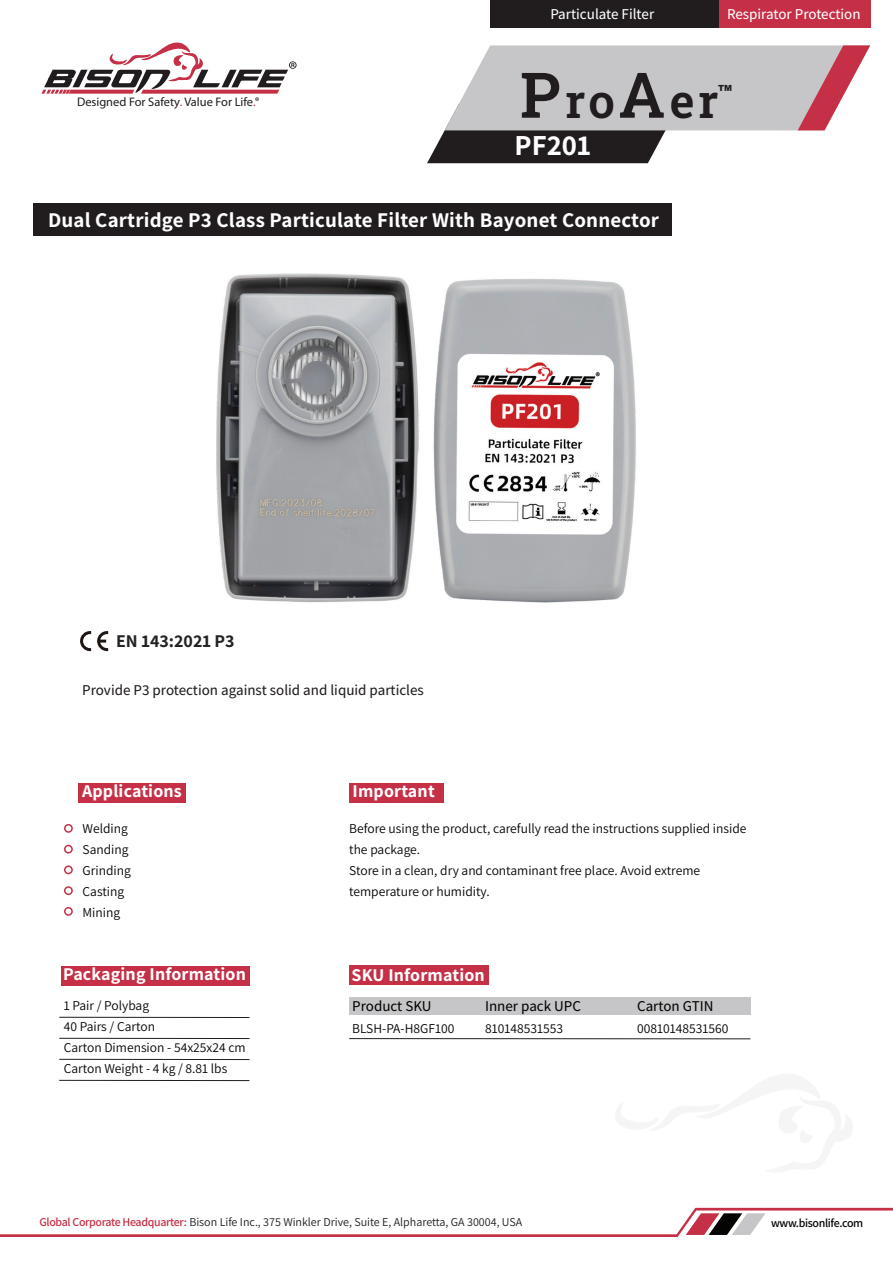
<style>
.page{position:relative;width:893px;height:1263px;background:#fff}
.page>*{position:absolute;margin:0;border:0;box-sizing:border-box;transform-origin:0 0}
.t1{font:600 47.25px "Roboto Slab";color:#211d1e}
.t2{font:700 28.95px "Assistant";color:#fff}
.t3{font:700 21px "Assistant";letter-spacing:.01em;color:#fff}
.t4{font:700 18px "Assistant";letter-spacing:.01em;color:#fff}
.t5{font:700 18px "Assistant";color:#242222}
.t6{font:500 15px "Assistant";color:#211d1e}
.t7{font:500 15px "Assistant";color:#fff}
.t8{font:500 15px "Assistant";color:#040503}
.t9{font:13.5px/21px "Assistant";color:#040503}
.t10{font:12.45px "Myriad Pro";color:#211d1e}
.t11{font:12px "Assistant";color:#211d1e}
.t12{font:600 12px "Assistant";letter-spacing:-.03em;color:#040503}
.t13{font:900 8.4px "Arial";color:#211d1e}
.s1{color:#c53046}
.s2{font-size:63px}
.s3{font-weight:600;color:#c53046}
</style>
<div class="page">
<img style="left:216px;top:273px;width:420px;height:330px">
<div style="left:61px;top:966px;width:189px;height:20px;background:#c53046"></div>
<hr style="left:59px;top:1017px;width:191px;height:1px;background:#211d1e">
<hr style="left:59px;top:1038px;width:191px;height:1px;background:#211d1e">
<hr style="left:59px;top:1059px;width:191px;height:1px;background:#211d1e">
<hr style="left:59px;top:1080px;width:190px;height:1px;background:#211d1e">
<div style="left:349px;top:965px;width:140px;height:19px;background:#c53046"></div>
<div style="left:349px;top:997px;width:402px;height:18px;background:#c6c6c8"></div>
<hr style="left:349px;top:1038px;width:401px;height:1px;background:#211d1e">
<svg style="left:0;top:1208px;width:893px;height:29px"></svg>
<svg style="left:427px;top:45px;width:443px;height:118px"></svg>
<svg style="left:41px;top:42px;width:256px;height:59px"></svg>
<div style="left:719px;top:0;width:151px;height:28px;background:#c53046"></div>
<div style="left:490px;top:0;width:229px;height:28px;background:#211d1e"></div>
<div style="left:79px;top:783px;width:107px;height:19px;background:#c53046"></div>
<div style="left:64px;top:824px;width:9px;height:9px;border:2px solid #c53046;border-radius:50%"></div>
<div style="left:64px;top:845px;width:9px;height:8px;border:2px solid #c53046;border-radius:50%"></div>
<div style="left:64px;top:865px;width:9px;height:9px;border:2px solid #c53046;border-radius:50%"></div>
<div style="left:64px;top:886px;width:9px;height:9px;border:2px solid #c53046;border-radius:50%"></div>
<div style="left:64px;top:907px;width:9px;height:9px;border:2px solid #c53046;border-radius:50%"></div>
<div style="left:349px;top:783px;width:95px;height:19px;background:#c53046"></div>
<div style="left:34px;top:203px;width:638px;height:33px;background:#211d1e"></div>
<svg style="left:80px;top:631px;width:11px;height:20px"></svg>
<svg style="left:97px;top:631px;width:11px;height:20px"></svg>
<p class="t10" style="left:77px;top:94px;width:180px">Designed For Safety<span class="s1">.</span> Value For Life<span class="s1">.</span></p>
<p class="t7" style="left:550px;top:3px;width:105px">Particulate Filter</p>
<p class="t7" style="left:727px;top:3px;width:135px">Respirator Protection</p>
<h1 class="t1" style="left:520px;top:68px;width:200px"><span class="s2">P</span>ro<span class="s2">A</span>er</h1>
<p class="t13" style="left:718px;top:82px;width:16px">TM</p>
<h2 class="t2" style="left:514px;top:126px;width:78px">PF201</h2>
<h3 class="t3" style="left:48px;top:205px;width:612px">Dual Cartridge P3 Class Particulate Filter With Bayonet Connector</h3>
<h3 class="t5" style="left:116px;top:629px;width:120px">EN 143:2021 P3</h3>
<p class="t6" style="left:82px;top:679px;width:343px">Provide P3 protection against solid and liquid particles</p>
<h3 class="t4" style="left:82px;top:779px;width:101px">Applications</h3>
<p class="t9" style="left:83px;top:817px;width:50px">Welding<br>Sanding<br>Grinding<br>Casting<br>Mining</p>
<h3 class="t4" style="left:63px;top:962px;width:184px">Packaging Information</h3>
<p class="t9" style="left:64px;top:994px;width:183px">1 Pair / Polybag<br>40 Pairs / Carton<br>Carton Dimension - 54x25x24 cm<br>Carton Weight - 4 kg / 8.81 lbs</p>
<h3 class="t4" style="left:353px;top:779px;width:84px">Important</h3>
<p class="t9" style="left:349px;top:817px;width:399px">Before using the product, carefully read the instructions supplied inside the package.<br>Store in a clean, dry and contaminant free place. Avoid extreme temperature or humidity.</p>
<h3 class="t4" style="left:352px;top:963px;width:135px">SKU Information</h3>
<p class="t8" style="left:352px;top:996px;width:81px">Product SKU</p>
<p class="t8" style="left:485px;top:996px;width:97px">Inner pack UPC</p>
<p class="t8" style="left:637px;top:996px;width:78px">Carton GTIN</p>
<p class="t9" style="left:352px;top:1017px;width:104px">BLSH-PA-H8GF100</p>
<p class="t9" style="left:485px;top:1017px;width:80px">810148531553</p>
<p class="t9" style="left:637px;top:1017px;width:93px">00810148531560</p>
<p class="t11" style="left:39px;top:1213px;width:484px"><span class="s3">Global Corporate Headquarter:</span> Bison Life Inc., 375 Winkler Drive, Suite E, Alpharetta, GA 30004, USA</p>
<p class="t12" style="left:771px;top:1215px;width:94px">www.bisonlife.com</p>
</div>
